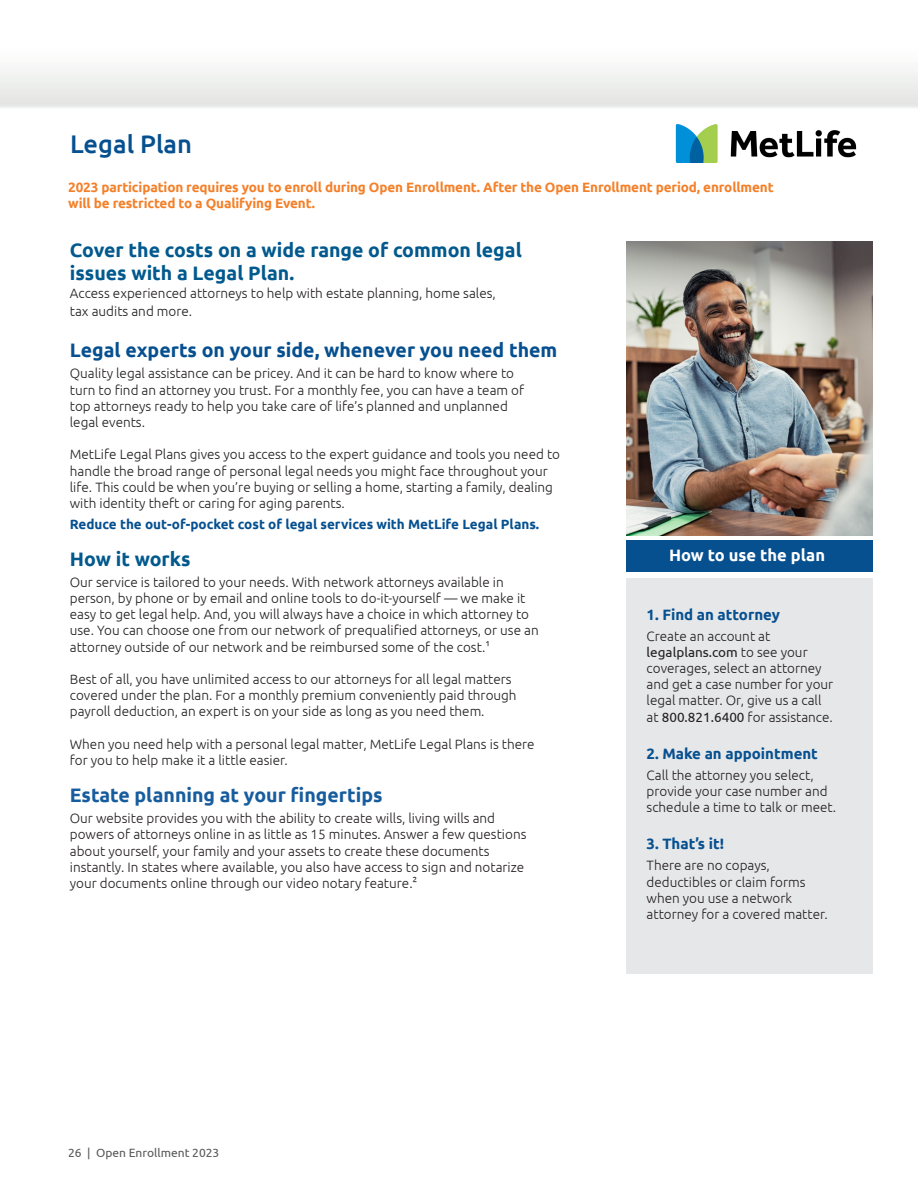
<style>
.page{position:relative;width:918px;height:1188px;background:#fff}
.page>*{position:absolute;margin:0;border:0;box-sizing:border-box;transform-origin:0 0}
.t1{font:500 25.5px "Ubuntu";color:#065090}
.t2{font:700 19.5px "Ubuntu";color:#01598d}
.t3{font:700 19.5px "Ubuntu";color:#065090}
.t4{font:700 19.5px "Ubuntu";color:#175d9e}
.t5{font:700 16.5px "Ubuntu";color:#fff}
.t6{font:700 15px "Ubuntu";color:#065090}
.t7{font:300 13.5px/16.2px "Ubuntu";color:#231f20}
.t8{font:700 13.5px/16.2px "Ubuntu";letter-spacing:-.01em;color:#f4802a}
.t9{font:700 13.5px "Ubuntu";color:#065090}
.t10{font:13.5px "Ubuntu";color:#231f20}
.t11{font:12px "Ubuntu";color:#57585a}
.s1{font-weight:300}
.s2{font-weight:400}
</style>
<div class="page">
<img style="left:0;top:71px;width:918px;height:470px">
<div style="left:626px;top:541px;width:247px;height:31px;background:#065090"></div>
<div style="left:626px;top:578px;width:247px;height:396px;background:#e6e7e9"></div>
<img style="left:651px;top:114px;width:231px;height:75px">
<img style="left:626px;top:242px;width:247px;height:294px">
<p class="t1" style="left:70px;top:128px;width:123px">Legal Plan</p>
<p class="t8" style="left:68px;top:179px;width:707px">2023 participation requires you to enroll during Open Enrollment. After the Open Enrollment period, enrollment will be restricted to a Qualifying Event.</p>
<p class="t2" style="left:70px;top:238px;width:454px">Cover the costs on a wide range of common legal</p>
<p class="t2" style="left:70px;top:261px;width:226px">issues with a Legal Plan.</p>
<p class="t7" style="left:70px;top:285px;width:428px">Access experienced attorneys to help with estate planning, home sales,</p>
<p class="t7" style="left:70px;top:303px;width:124px">tax audits and more.</p>
<p class="t3" style="left:70px;top:339px;width:489px">Legal experts on your side, whenever you need them</p>
<p class="t7" style="left:70px;top:365px;width:446px">Quality legal assistance can be pricey. And it can be hard to know where to</p>
<p class="t7" style="left:70px;top:381px;width:456px">turn to find an attorney you trust. For a monthly fee, you can have a team of</p>
<p class="t7" style="left:70px;top:397px;width:440px">top attorneys ready to help you take care of life’s planned and unplanned</p>
<p class="t7" style="left:70px;top:414px;width:77px">legal events.</p>
<p class="t7" style="left:70px;top:446px;width:492px">MetLife Legal Plans gives you access to the expert guidance and tools you need to handle the broad range of personal legal needs you might face throughout your life. This could be when you’re buying or selling a home, starting a family, dealing with identity theft or caring for aging parents.</p>
<p class="t9" style="left:70px;top:516px;width:471px">Reduce the out-of-pocket cost of legal services with MetLife Legal Plans.</p>
<p class="t2" style="left:70px;top:547px;width:122px">How it works</p>
<p class="t7" style="left:70px;top:574px;width:470px">Our service is tailored to your needs. With network attorneys available in person, by phone or by email and online tools to do-it-yourself — we make it easy to get legal help. And, you will always have a choice in which attorney to use. You can choose one from our network of prequalified attorneys, or use an attorney outside of our network and be reimbursed some of the cost.1</p>
<p class="t7" style="left:70px;top:671px;width:448px">Best of all, you have unlimited access to our attorneys for all legal matters covered under the plan. For a monthly premium conveniently paid through payroll deduction, an expert is on your side as long as you need them.</p>
<p class="t7" style="left:70px;top:736px;width:466px">When you need help with a personal legal matter, MetLife Legal Plans is there for you to help make it a little easier.</p>
<p class="t4" style="left:70px;top:783px;width:314px">Estate planning at your fingertips</p>
<p class="t7" style="left:70px;top:810px;width:458px">Our website provides you with the ability to create wills, living wills and powers of attorneys online in as little as 15 minutes. Answer a few questions about yourself, your family and your assets to create these documents instantly. In states where available, you also have access to sign and notarize your documents online through our video notary feature.2</p>
<p class="t5" style="left:669px;top:545px;width:158px">How to use the plan</p>
<p class="t6" style="left:647px;top:605px;width:135px">1. Find an attorney</p>
<p class="t7" style="left:647px;top:627px;width:125px">Create an account at</p>
<p class="t10" style="left:647px;top:644px;width:163px">legalplans.com <span class="s1">to see your</span></p>
<p class="t7" style="left:647px;top:660px;width:177px">coverages, select an attorney</p>
<p class="t7" style="left:647px;top:676px;width:188px">and get a case number for your</p>
<p class="t7" style="left:647px;top:692px;width:176px">legal matter. Or, give us a call</p>
<p class="t7" style="left:647px;top:708px;width:188px">at <span class="s2">800.821.6400</span> for assistance.</p>
<p class="t6" style="left:647px;top:744px;width:173px">2. Make an appointment</p>
<p class="t7" style="left:647px;top:766px;width:169px">Call the attorney you select,</p>
<p class="t7" style="left:647px;top:783px;width:183px">provide your case number and</p>
<p class="t7" style="left:647px;top:799px;width:191px">schedule a time to talk or meet.</p>
<p class="t6" style="left:647px;top:835px;width:79px">3. That’s it!</p>
<p class="t7" style="left:647px;top:857px;width:125px">There are no copays,</p>
<p class="t7" style="left:647px;top:873px;width:160px">deductibles or claim forms</p>
<p class="t7" style="left:647px;top:889px;width:147px">when you use a network</p>
<p class="t7" style="left:647px;top:906px;width:183px">attorney for a covered matter.</p>
<p class="t11" style="left:68px;top:1145px;width:153px">26 | Open Enrollment 2023</p>
</div>
